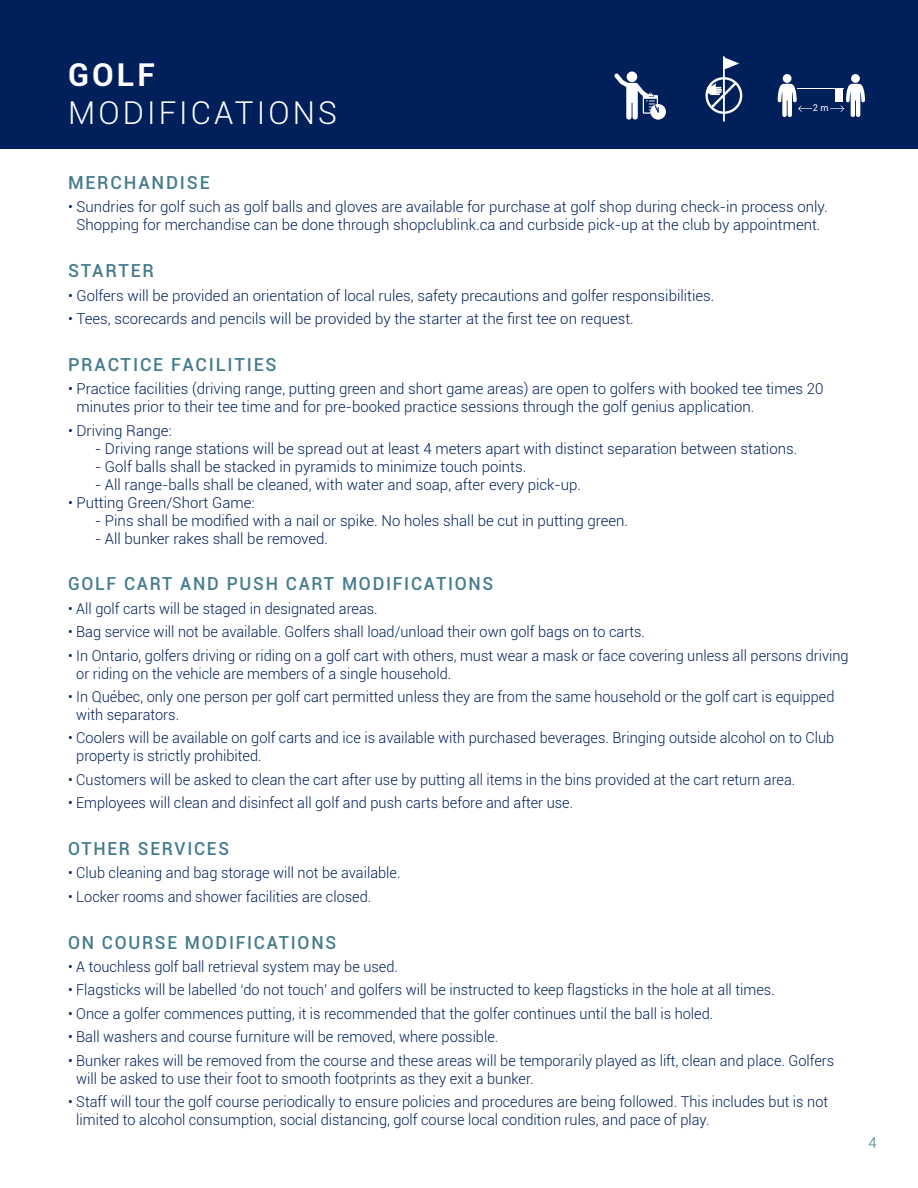
<style>
.page{position:relative;width:918px;height:1188px;background:#fff}
.page>*{position:absolute;margin:0;border:0;box-sizing:border-box;transform-origin:0 0}
.t1{font:300 31.5px "Roboto";letter-spacing:.1em;color:#fff}
.t2{font:700 31.5px "Roboto";color:#fff}
.t3{font:500 18px "Roboto";letter-spacing:.1em;color:#447c8d}
.t4{font:300 15px/18px "Roboto";color:#00205c}
.t5{font:300 15px "Roboto";color:#447c8d}
.t6{font:9.3px "Roboto";color:#fff}
</style>
<div class="page">
<div style="left:0;top:0;width:918px;height:148px;background:#00205c"></div>
<div style="left:783px;top:74px;width:9px;height:9px;background:#fff;border-radius:50%"></div>
<div style="left:851px;top:74px;width:9px;height:9px;background:#fff;border-radius:50%"></div>
<hr style="left:798px;top:89px;width:37px;height:1px;background:#fff">
<svg style="left:830px;top:84px;width:35px;height:33px"></svg>
<svg style="left:778px;top:84px;width:34px;height:33px"></svg>
<svg style="left:705px;top:56px;width:37px;height:65px"></svg>
<div style="left:627px;top:72px;width:10px;height:10px;background:#fff;border-radius:50%"></div>
<svg style="left:614px;top:73px;width:52px;height:47px"></svg>
<h1 class="t2" style="left:68px;top:53px;width:89px">GOLF</h1>
<h1 class="t1" style="left:68px;top:91px;width:271px">MODIFICATIONS</h1>
<p class="t6" style="left:813px;top:101px;width:17px">2 m</p>
<p class="t3" style="left:68px;top:170px;width:143px">MERCHANDISE</p>
<p class="t4" style="left:68px;top:198px;width:761px;text-align:center">• Sundries for golf such as golf balls and gloves are available for purchase at golf shop during check-in process only.<br>Shopping for merchandise can be done through shopclublink.ca and curbside pick-up at the club by appointment.</p>
<p class="t3" style="left:68px;top:258px;width:87px">STARTER</p>
<p class="t4" style="left:68px;top:286px;width:648px">• Golfers will be provided an orientation of local rules, safety precautions and golfer responsibilities.</p>
<p class="t4" style="left:68px;top:309px;width:567px">• Tees, scorecards and pencils will be provided by the starter at the first tee on request.</p>
<p class="t3" style="left:68px;top:352px;width:210px">PRACTICE FACILITIES</p>
<p class="t4" style="left:77px;top:379px;width:748px;text-indent:-8px">• Practice facilities (driving range, putting green and short game areas) are open to golfers with booked tee times 20 minutes prior to their tee time and for pre-booked practice sessions through the golf genius application.</p>
<p class="t4" style="left:68px;top:421px;width:105px">• Driving Range:</p>
<p class="t4" style="left:95px;top:439px;width:704px">- Driving range stations will be spread out at least 4 meters apart with distinct separation between stations.</p>
<p class="t4" style="left:95px;top:457px;width:433px">- Golf balls shall be stacked in pyramids to minimize touch points.</p>
<p class="t4" style="left:95px;top:475px;width:488px">- All range-balls shall be cleaned, with water and soap, after every pick-up.</p>
<p class="t4" style="left:68px;top:493px;width:188px">• Putting Green/Short Game:</p>
<p class="t4" style="left:95px;top:511px;width:535px">- Pins shall be modified with a nail or spike. No holes shall be cut in putting green.</p>
<p class="t4" style="left:95px;top:529px;width:235px">- All bunker rakes shall be removed.</p>
<p class="t3" style="left:68px;top:571px;width:427px">GOLF CART AND PUSH CART MODIFICATIONS</p>
<p class="t4" style="left:68px;top:599px;width:311px">• All golf carts will be staged in designated areas.</p>
<p class="t4" style="left:68px;top:622px;width:579px">• Bag service will not be available. Golfers shall load/unload their own golf bags on to carts.</p>
<p class="t4" style="left:76px;top:646px;width:774px;text-indent:-8px">• In Ontario, golfers driving or riding on a golf cart with others, must wear a mask or face covering unless all persons driving or riding on the vehicle are members of a single household.</p>
<p class="t4" style="left:76px;top:687px;width:760px;text-indent:-8px">• In Québec, only one person per golf cart permitted unless they are from the same household or the golf cart is equipped with separators.</p>
<p class="t4" style="left:76px;top:729px;width:760px;text-indent:-8px">• Coolers will be available on golf carts and ice is available with purchased beverages. Bringing outside alcohol on to Club property is strictly prohibited.</p>
<p class="t4" style="left:68px;top:770px;width:729px">• Customers will be asked to clean the cart after use by putting all items in the bins provided at the cart return area.</p>
<p class="t4" style="left:68px;top:793px;width:507px">• Employees will clean and disinfect all golf and push carts before and after use.</p>
<p class="t3" style="left:68px;top:836px;width:163px">OTHER SERVICES</p>
<p class="t4" style="left:68px;top:864px;width:334px">• Club cleaning and bag storage will not be available.</p>
<p class="t4" style="left:68px;top:887px;width:305px">• Locker rooms and shower facilities are closed.</p>
<p class="t3" style="left:68px;top:930px;width:270px">ON COURSE MODIFICATIONS</p>
<p class="t4" style="left:68px;top:957px;width:331px">• A touchless golf ball retrieval system may be used.</p>
<p class="t4" style="left:68px;top:981px;width:708px">• Flagsticks will be labelled ‘do not touch’ and golfers will be instructed to keep flagsticks in the hole at all times.</p>
<p class="t4" style="left:68px;top:1004px;width:647px">• Once a golfer commences putting, it is recommended that the golfer continues until the ball is holed.</p>
<p class="t4" style="left:68px;top:1027px;width:432px">• Ball washers and course furniture will be removed, where possible.</p>
<p class="t4" style="left:76px;top:1051px;width:760px;text-indent:-8px">• Bunker rakes will be removed from the course and these areas will be temporarily played as lift, clean and place. Golfers will be asked to use their foot to smooth footprints as they exit a bunker.</p>
<p class="t4" style="left:76px;top:1092px;width:753px;text-indent:-8px">• Staff will tour the golf course periodically to ensure policies and procedures are being followed. This includes but is not limited to alcohol consumption, social distancing, golf course local condition rules, and pace of play.</p>
<p class="t5" style="left:869px;top:1132px;width:10px">4</p>
</div>
